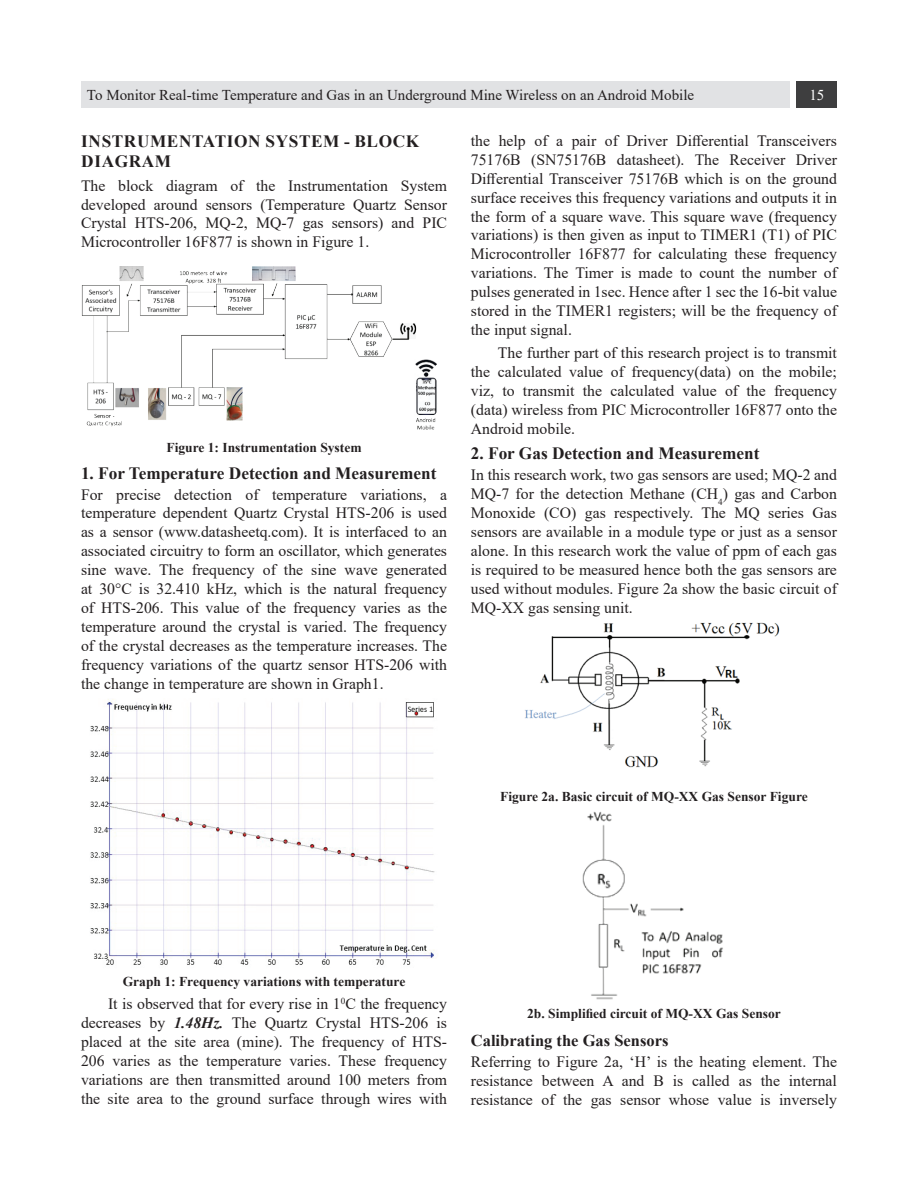
<style>
.page{position:relative;width:918px;height:1188px;background:#fff}
.page>*{position:absolute;margin:0;border:0;box-sizing:border-box;transform-origin:0 0}
.t1{font:700 17.25px/20.7px "Times New Roman";letter-spacing:.035em;color:#231f20}
.t2{font:700 16.5px "Times New Roman";color:#231f20}
.t3{font:15.75px/18.9px "Times New Roman";color:#231f20;text-align:justify}
.t4{font:15px "Times New Roman";color:#231f20}
.t5{font:15px "Times New Roman";color:#fff}
.t6{font:700 13.5px "Times New Roman";color:#231f20}
.s1{font-weight:700;font-style:italic}
</style>
<div class="page">
<div style="left:81px;top:81px;width:708px;height:27px;background:#e1e2e4"></div>
<div style="left:797px;top:81px;width:40px;height:27px;background:#3e3e3f"></div>
<img style="left:81px;top:266px;width:356px;height:164px">
<img style="left:90px;top:699px;width:346px;height:266px">
<img style="left:525px;top:622px;width:255px;height:146px">
<img style="left:582px;top:811px;width:141px;height:189px">
<p class="t4" style="left:87px;top:84px;width:609px">To Monitor Real-time Temperature and Gas in an Underground Mine Wireless on an Android Mobile</p>
<p class="t5" style="left:809px;top:84px;width:16px">15</p>
<p class="t1" style="left:81px;top:130px;width:339px">Instrumentation System - Block<br>Diagram</p>
<p class="t3" style="left:81px;top:175px;width:368px">The block diagram of the Instrumentation System developed around sensors (Temperature Quartz Sensor Crystal HTS-206, MQ-2, MQ-7 gas sensors) and PIC Microcontroller 16F877 is shown in Figure 1.</p>
<p class="t3" style="left:471px;top:131px;width:368px">the help of a pair of Driver Differential Transceivers 75176B (SN75176B datasheet). The Receiver Driver Differential Transceiver 75176B which is on the ground surface receives this frequency variations and outputs it in the form of a square wave. This square wave (frequency variations) is then given as input to TIMER1 (T1) of PIC Microcontroller 16F877 for calculating these frequency variations. The Timer is made to count the number of pulses generated in 1sec. Hence after 1 sec the 16-bit value stored in the TIMER1 registers; will be the frequency of the input signal.</p>
<p class="t3" style="left:471px;top:343px;width:368px;text-indent:27px">The further part of this research project is to transmit the calculated value of frequency(data) on the mobile; viz, to transmit the calculated value of the frequency (data) wireless from PIC Microcontroller 16F877 onto the Android mobile.</p>
<p class="t1" style="left:471px;top:443px;width:290px">2. For Gas Detection and Measurement</p>
<p class="t3" style="left:471px;top:465px;width:368px">In this research work, two gas sensors are used; MQ-2 and MQ-7 for the detection Methane (CH<sub>4</sub>) gas and Carbon Monoxide (CO) gas respectively. The MQ series Gas sensors are available in a module type or just as a sensor alone. In this research work the value of ppm of each gas is required to be measured hence both the gas sensors are used without modules. Figure 2a show the basic circuit of MQ-XX gas sensing unit.</p>
<p class="t6" style="left:166px;top:438px;width:197px">Figure 1: Instrumentation System</p>
<p class="t1" style="left:81px;top:462px;width:357px">1. For Temperature Detection and Measurement</p>
<p class="t3" style="left:81px;top:484px;width:368px">For precise detection of temperature variations, a temperature dependent Quartz Crystal HTS-206 is used as a sensor (www.datasheetq.com). It is interfaced to an associated circuitry to form an oscillator, which generates sine wave. The frequency of the sine wave generated at 30°C is 32.410 kHz, which is the natural frequency of HTS-206. This value of the frequency varies as the temperature around the crystal is varied. The frequency of the crystal decreases as the temperature increases. The frequency variations of the quartz sensor HTS-206 with the change in temperature are shown in Graph1.</p>
<p class="t6" style="left:500px;top:787px;width:309px">Figure 2a. Basic circuit of MQ-XX Gas Sensor Figure</p>
<p class="t6" style="left:123px;top:971px;width:284px">Graph 1: Frequency variations with temperature</p>
<p class="t3" style="left:81px;top:994px;width:368px;text-indent:27px">It is observed that for every rise in 1<sup>0</sup>C the frequency decreases by <span class="s1">1.48Hz.</span> The Quartz Crystal HTS-206 is placed at the site area (mine). The frequency of HTS-206 varies as the temperature varies. These frequency variations are then transmitted around 100 meters from the site area to the ground surface through wires with</p>
<p class="t6" style="left:527px;top:1004px;width:255px">2b. Simplified circuit of MQ-XX Gas Sensor</p>
<p class="t2" style="left:471px;top:1029px;width:199px">Calibrating the Gas Sensors</p>
<p class="t3" style="left:471px;top:1052px;width:368px">Referring to Figure 2a, ‘H’ is the heating element. The resistance between A and B is called as the internal resistance of the gas sensor whose value is inversely</p>
</div>
